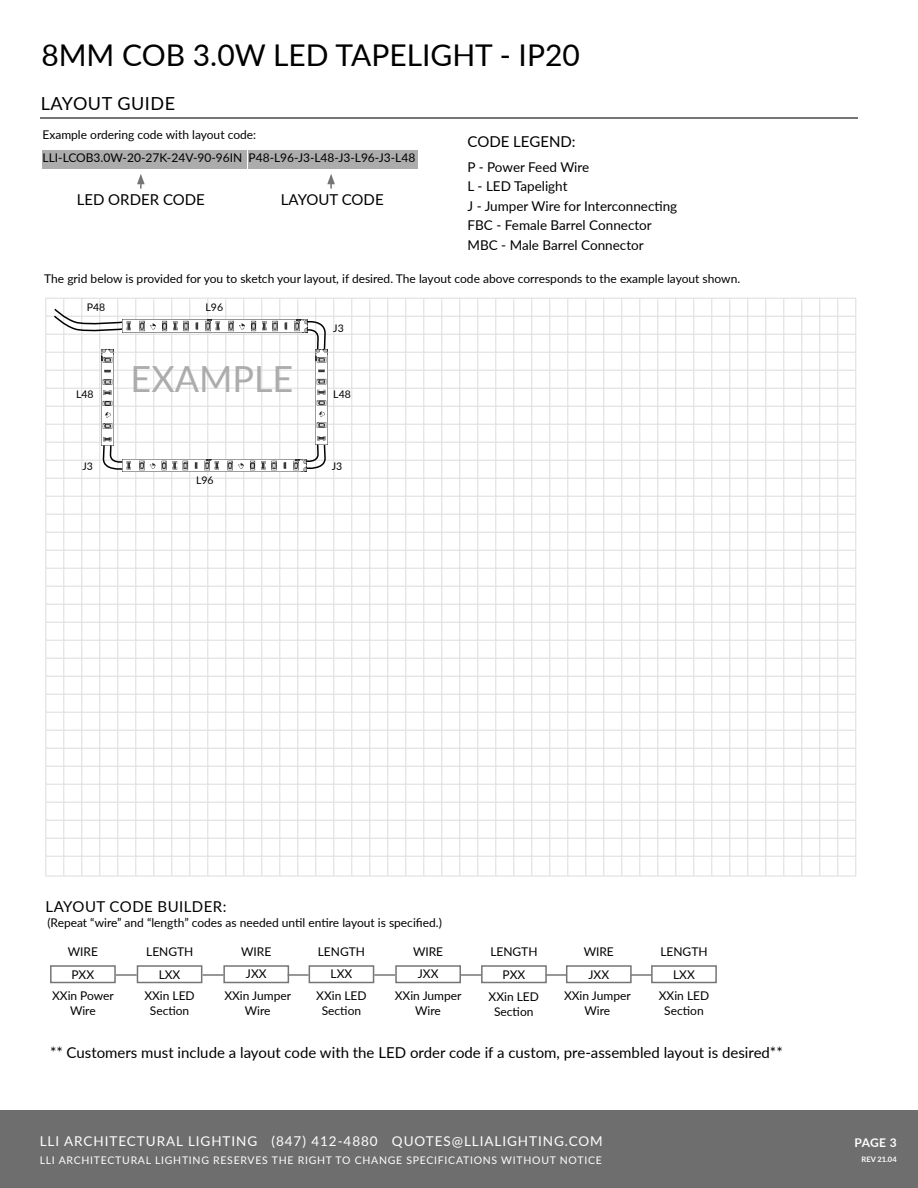
<style>
.page{position:relative;width:918px;height:1188px;background:#fff}
.page>*{position:absolute;margin:0;border:0;box-sizing:border-box;transform-origin:0 0}
.t1{font:36px "Lato";color:#acacac}
.t2{font:30px "Lato";color:#000}
.t3{font:18px "Lato";letter-spacing:.03em;color:#000}
.t4{font:15px "Lato";color:#000}
.t5{font:15px "Lato";letter-spacing:.03em;color:#000}
.t6{font:13.5px/19.5px "Lato";color:#000}
.t7{font:13.5px "Lato";letter-spacing:.07em;color:#fff}
.t8{font:12px/22.5px "Lato";color:#000;text-align:center}
.t9{font:700 12px "Lato";color:#fff}
.t10{font:10.5px "Lato";letter-spacing:.07em;color:#fff}
.t11{font:10.5px "Lato";color:#000}
.t12{font:700 7.5px "Lato";color:#fff}
</style>
<div class="page">
<div style="left:43px;top:150px;width:204px;height:19px;background:#acacac"></div>
<div style="left:249px;top:150px;width:169px;height:19px;background:#acacac"></div>
<svg style="left:137px;top:174px;width:8px;height:15px"></svg>
<svg style="left:327px;top:174px;width:8px;height:15px"></svg>
<hr style="left:40px;top:117px;width:810px;height:2px;background:#737577">
<hr style="left:48px;top:117px;width:810px;height:2px;background:#737577">
<svg style="left:46px;top:298px;width:811px;height:579px"></svg>
<div style="left:50px;top:965px;width:66px;height:18px;border:2px solid #737577"></div>
<div style="left:137px;top:965px;width:65px;height:18px;border:2px solid #737577"></div>
<div style="left:223px;top:965px;width:66px;height:18px;border:2px solid #737577"></div>
<div style="left:309px;top:965px;width:65px;height:18px;border:2px solid #737577"></div>
<div style="left:395px;top:965px;width:66px;height:18px;border:2px solid #737577"></div>
<div style="left:481px;top:965px;width:66px;height:18px;border:2px solid #737577"></div>
<div style="left:566px;top:965px;width:66px;height:18px;border:2px solid #737577"></div>
<hr style="left:631px;top:974px;width:21px;height:2px;background:#737577">
<div style="left:651px;top:965px;width:66px;height:18px;border:2px solid #737577"></div>
<hr style="left:116px;top:974px;width:21px;height:2px;background:#737577">
<hr style="left:203px;top:974px;width:21px;height:2px;background:#737577">
<hr style="left:288px;top:974px;width:21px;height:2px;background:#737577">
<hr style="left:374px;top:974px;width:21px;height:2px;background:#737577">
<hr style="left:461px;top:974px;width:21px;height:2px;background:#737577">
<hr style="left:546px;top:974px;width:21px;height:2px;background:#737577">
<div style="left:0;top:1110px;width:918px;height:78px;background:#6f6e6f"></div>
<h2 class="t2" style="left:41px;top:33px;width:540px">8MM COB 3.0W LED TAPELIGHT - IP20</h2>
<h3 class="t3" style="left:41px;top:91px;width:136px">LAYOUT GUIDE</h3>
<p class="t8" style="left:43px;top:123px;width:374px;text-align:left">Example ordering code with layout code:<br>LLI-LCOB3.0W-20-27K-24V-90-96IN P48-L96-J3-L48-J3-L96-J3-L48</p>
<p class="t4" style="left:468px;top:131px;width:110px">CODE LEGEND:</p>
<p class="t6" style="left:468px;top:157px;width:211px">P - Power Feed Wire<br>L - LED Tapelight<br>J - Jumper Wire for Interconnecting<br>FBC - Female Barrel Connector<br>MBC - Male Barrel Connector</p>
<p class="t8" style="left:44px;top:267px;width:697px">The grid below is provided for you to sketch your layout, if desired. The layout code above corresponds to the example layout shown.</p>
<p class="t4" style="left:77px;top:189px;width:130px">LED ORDER CODE</p>
<p class="t4" style="left:281px;top:189px;width:104px">LAYOUT CODE</p>
<p class="t11" style="left:87px;top:299px;width:20px">P48</p>
<p class="t11" style="left:206px;top:299px;width:19px">L96</p>
<p class="t11" style="left:333px;top:321px;width:12px">J3</p>
<h1 class="t1" style="left:131px;top:353px;width:164px">EXAMPLE</h1>
<p class="t11" style="left:76px;top:387px;width:19px">L48</p>
<p class="t11" style="left:333px;top:387px;width:19px">L48</p>
<p class="t11" style="left:82px;top:458px;width:12px">J3</p>
<p class="t11" style="left:332px;top:458px;width:12px">J3</p>
<p class="t11" style="left:196px;top:473px;width:19px">L96</p>
<p class="t5" style="left:46px;top:895px;width:182px">LAYOUT CODE BUILDER:</p>
<p class="t8" style="left:47px;top:911px;width:396px">(Repeat “wire” and “length” codes as needed until entire layout is specified.)</p>
<p class="t8" style="left:68px;top:940px;width:32px">WIRE<br>PXX</p>
<p class="t8" style="left:146px;top:940px;width:49px">LENGTH</p>
<p class="t8" style="left:241px;top:940px;width:32px">WIRE</p>
<p class="t8" style="left:318px;top:940px;width:49px">LENGTH</p>
<p class="t8" style="left:413px;top:940px;width:32px">WIRE</p>
<p class="t8" style="left:52px;top:988px;width:63px;line-height:14.4px">XXin Power<br>Wire</p>
<p class="t8" style="left:224px;top:962px;width:68px">JXX<br>XXin Jumper</p>
<p class="t8" style="left:245px;top:999px;width:27px">Wire</p>
<p class="t8" style="left:316px;top:963px;width:52px;line-height:21.9px">LXX<br>XXin LED</p>
<p class="t8" style="left:322px;top:999px;width:41px">Section</p>
<p class="t8" style="left:395px;top:963px;width:68px;line-height:21.9px">JXX<br>XXin Jumper</p>
<p class="t8" style="left:415px;top:999px;width:27px">Wire</p>
<p class="t8" style="left:144px;top:963px;width:52px;line-height:21.6px">LXX<br>XXin LED</p>
<p class="t8" style="left:150px;top:999px;width:41px">Section</p>
<p class="t8" style="left:489px;top:940px;width:52px">LENGTH<br>PXX<br>XXin LED</p>
<p class="t8" style="left:494px;top:1000px;width:41px">Section</p>
<p class="t8" style="left:584px;top:940px;width:32px">WIRE</p>
<p class="t8" style="left:660px;top:940px;width:49px">LENGTH</p>
<p class="t8" style="left:564px;top:963px;width:68px;line-height:21.5px">JXX<br>XXin Jumper</p>
<p class="t8" style="left:584px;top:999px;width:27px">Wire</p>
<p class="t8" style="left:659px;top:963px;width:52px;line-height:21.5px">LXX<br>XXin LED</p>
<p class="t8" style="left:664px;top:999px;width:41px">Section</p>
<p class="t4" style="left:50px;top:1041px;width:734px">** Customers must include a layout code with the LED order code if a custom, pre-assembled layout is desired**</p>
<p class="t7" style="left:40px;top:1131px;width:565px">LLI ARCHITECTURAL LIGHTING (847) 412-4880 QUOTES@LLIALIGHTING.COM</p>
<p class="t10" style="left:40px;top:1153px;width:564px">LLI ARCHITECTURAL LIGHTING RESERVES THE RIGHT TO CHANGE SPECIFICATIONS WITHOUT NOTICE</p>
<p class="t9" style="left:855px;top:1134px;width:44px">PAGE 3</p>
<p class="t12" style="left:862px;top:1154px;width:37px">REV 21.04</p>
</div>
